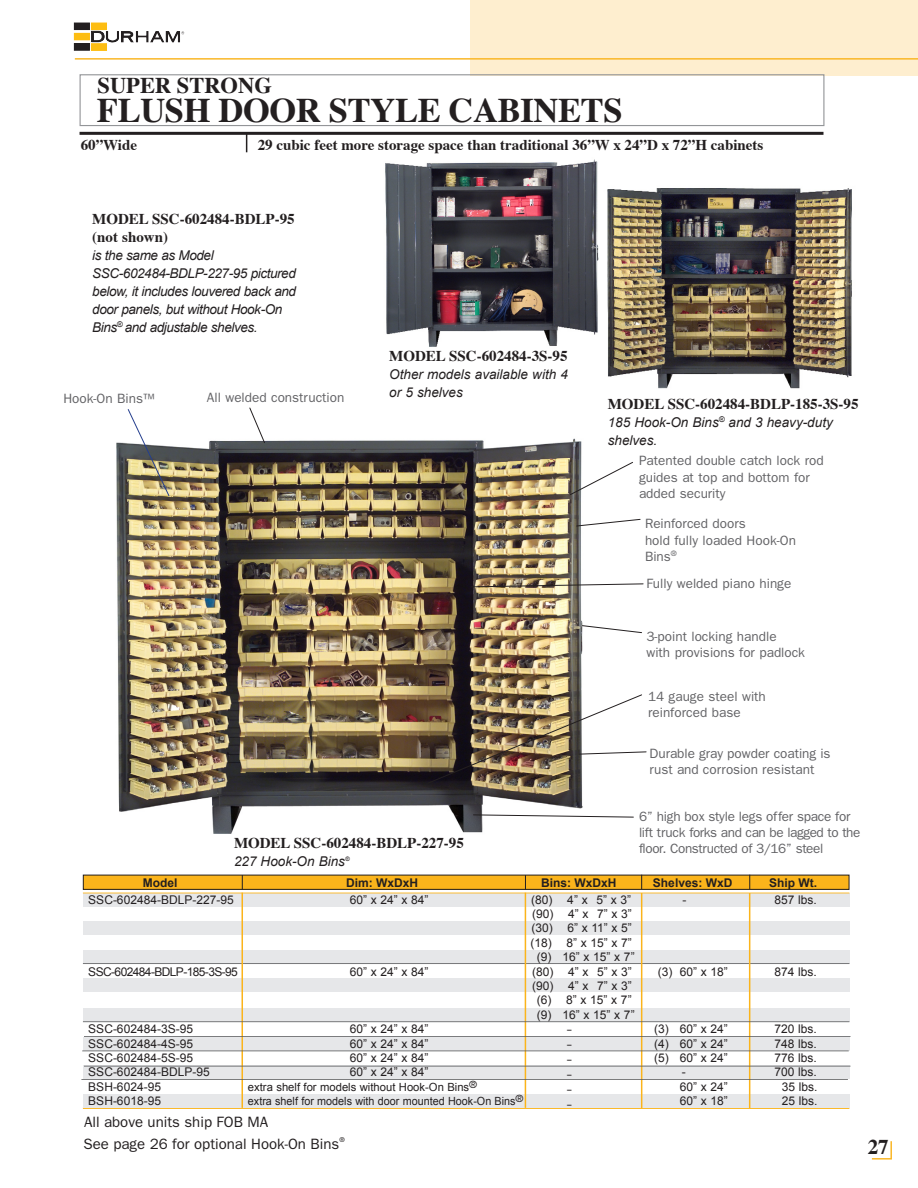
<style>
.page{position:relative;width:918px;height:1188px;background:#fff}
.page>*{position:absolute;margin:0;border:0;box-sizing:border-box;transform-origin:0 0}
.t1{font:700 34.5px "Times";letter-spacing:-.01em;color:#231f20}
.t2{font:700 22.5px "Times";color:#231f20}
.t3{font:700 21px "Times";color:#231f20}
.t4{font:18px "Times";color:#231f20}
.t5{font:700 15px/18px "Times";color:#231f20}
.t6{font:15px "Franklin Gothic";color:#231f20}
.callouts{font:13.5px/16.2px "Franklin Gothic";color:#636366}
.t7{font:italic 13.5px/18px "Arial";letter-spacing:-.03em;color:#231f20}
.callouts-2{font:13.5px/16.2px "Franklin Gothic";letter-spacing:-.03em;color:#636366}
.t8{font:italic 13.5px/18px "Arial";color:#231f20}
.Heading_1{font:13.5px "Franklin Gothic";color:#636366}
.t9{font:12px "Arial";color:#231f20}
.t10{font:700 12px "Arial";color:#231f20}
.t11{font:12px "Arial";letter-spacing:-.05em;color:#231f20}
.t12{font:11.25px "Arial";color:#231f20;scale:.96 1}
.t13{font:11.25px "Arial";color:#231f20}
.t14{font:7.05px "Franklin Gothic";color:#231f20}
</style>
<div class="page">
<div style="left:470px;top:0;width:448px;height:76px;background:#feeecf"></div>
<img style="left:116px;top:438px;width:467px;height:396px">
<hr style="left:80px;top:132px;width:744px;height:3px;background:#231f20">
<div style="left:80px;top:74px;width:744px;height:52px;border:1px solid #939598"></div>
<svg style="left:249px;top:407px;width:16px;height:37px"></svg>
<svg style="left:576px;top:519px;width:65px;height:8px"></svg>
<svg style="left:473px;top:814px;width:161px;height:4px"></svg>
<img style="left:427px;top:694px;width:220px;height:90px">
<svg style="left:582px;top:625px;width:60px;height:8px"></svg>
<img style="left:385px;top:159px;width:214px;height:188px">
<img style="left:607px;top:188px;width:245px;height:201px">
<img style="left:127px;top:409px;width:43px;height:88px">
<svg style="left:246px;top:135px;width:1px;height:17px"></svg>
<hr style="left:83px;top:1107px;width:766px;height:2px;background:#fbb41b">
<div style="left:83px;top:1095px;width:766px;height:13px;background:#e6e7e9"></div>
<div style="left:83px;top:951px;width:766px;height:13px;background:#e6e7e9"></div>
<div style="left:83px;top:978px;width:766px;height:14px;background:#e6e7e9"></div>
<div style="left:83px;top:1037px;width:766px;height:13px;background:#e6e7e9"></div>
<div style="left:83px;top:1065px;width:766px;height:14px;background:#e6e7e9"></div>
<div style="left:83px;top:1008px;width:766px;height:14px;background:#e6e7e9"></div>
<div style="left:83px;top:893px;width:766px;height:13px;background:#e6e7e9"></div>
<div style="left:83px;top:921px;width:766px;height:14px;background:#e6e7e9"></div>
<hr style="left:83px;top:893px;width:766px;height:1px;background:#fbb41b">
<hr style="left:83px;top:963px;width:766px;height:1px;background:#57585a">
<div style="left:83px;top:875px;width:766px;height:14px;background:#fbb41b"></div>
<div style="left:83px;top:875px;width:766px;height:15px;border:1px solid #231f20"></div>
<hr style="left:241px;top:893px;width:2px;height:215px;background:#fbb41b">
<hr style="left:524px;top:893px;width:3px;height:215px;background:#fbb41b">
<svg style="left:242px;top:875px;width:1px;height:14px"></svg>
<hr style="left:641px;top:893px;width:2px;height:215px;background:#fbb41b">
<hr style="left:749px;top:893px;width:2px;height:215px;background:#fbb41b">
<svg style="left:525px;top:875px;width:1px;height:15px"></svg>
<svg style="left:641px;top:875px;width:1px;height:14px"></svg>
<svg style="left:749px;top:875px;width:1px;height:14px"></svg>
<hr style="left:83px;top:1021px;width:766px;height:1px;background:#57585a">
<hr style="left:81px;top:1079px;width:767px;height:1px;background:#57585a">
<svg style="left:871px;top:1141px;width:21px;height:19px"></svg>
<hr style="left:84px;top:1036px;width:767px;height:1px;background:#57585a">
<hr style="left:84px;top:1066px;width:767px;height:1px;background:#57585a">
<hr style="left:82px;top:1050px;width:767px;height:1px;background:#57585a">
<hr style="left:75px;top:58px;width:843px;height:2px;background:#fab727">
<div style="left:74px;top:23px;width:16px;height:7px;background:#231f20"></div>
<div style="left:74px;top:22px;width:16px;height:8px;border:1px solid #231f20"></div>
<div style="left:74px;top:44px;width:16px;height:6px;background:#231f20"></div>
<div style="left:74px;top:43px;width:16px;height:8px;border:1px solid #231f20"></div>
<div style="left:91px;top:23px;width:16px;height:7px;background:#fdbd12"></div>
<div style="left:91px;top:22px;width:16px;height:8px;border:1px solid #fdbd12"></div>
<div style="left:91px;top:44px;width:16px;height:6px;background:#fdbd12"></div>
<div style="left:91px;top:43px;width:16px;height:8px;border:1px solid #fdbd12"></div>
<div style="left:74px;top:33px;width:16px;height:7px;background:#fdbd12"></div>
<div style="left:74px;top:33px;width:16px;height:8px;border:1px solid #fdbd12"></div>
<svg style="left:91px;top:30px;width:93px;height:13px"></svg>
<svg style="left:470px;top:583px;width:174px;height:5px"></svg>
<svg style="left:569px;top:461px;width:64px;height:35px"></svg>
<p class="t2" style="left:98px;top:71px;width:96px">SUPER STRON</p>
<p class="t2" style="left:254px;top:71px;width:19px">G</p>
<p class="t1" style="left:97px;top:88px;width:527px">Flush Door Style Cabinets</p>
<p class="t5" style="left:81px;top:136px;width:58px">60”Wide</p>
<p class="t5" style="left:258px;top:136px;width:507px">29 cubic feet more storage space than traditional 36”W x 24”D x 72”H cabinets</p>
<p class="t5" style="left:92px;top:210px;width:204px">MODEL SSC-602484-BDLP-95 (not shown)</p>
<p class="t7" style="left:92px;top:246px;width:123px">is the same as Model</p>
<p class="t7" style="left:92px;top:264px;width:205px">SSC-602484-BDLP-227-95 pictured below, it includes louvered back and door panels, but without Hook-On Bins<sup>®</sup> and adjustable shelves.</p>
<p class="callouts" style="left:63px;top:390px;width:93px">Hook-On Bins™</p>
<p class="Heading_1" style="left:207px;top:390px;width:139px">All welded construction</p>
<p class="t5" style="left:389px;top:347px;width:180px">MODEL SSC-602484-3S-95</p>
<p class="t8" style="left:389px;top:365px;width:180px">Other models available with 4 or 5 shelves</p>
<p class="t5" style="left:608px;top:395px;width:252px">MODEL SSC-602484-BDLP-185-3S-95</p>
<p class="t8" style="left:608px;top:413px;width:227px">185 Hook-On Bins<sup>®</sup> and 3 heavy-duty shelves.</p>
<p class="callouts" style="left:639px;top:452px;width:186px">Patented double catch lock rod guides at top and bottom for added security</p>
<p class="callouts" style="left:645px;top:515px;width:102px">Reinforced doors</p>
<p class="callouts" style="left:645px;top:532px;width:153px">hold fully loaded Hook-On<br>Bins<sup>®</sup></p>
<p class="callouts" style="left:646px;top:575px;width:146px">Fully welded piano hinge</p>
<p class="callouts" style="left:646px;top:628px;width:132px">3-point locking handle</p>
<p class="callouts" style="left:646px;top:644px;width:160px">with provisions for padlock</p>
<p class="callouts" style="left:648px;top:688px;width:119px">14 gauge steel with reinforced base</p>
<p class="callouts" style="left:650px;top:745px;width:183px">Durable gray powder coating is rust and corrosion resistant</p>
<p class="t5" style="left:234px;top:835px;width:231px">MODEL SSC-602484-BDLP-227-95</p>
<p class="t8" style="left:234px;top:853px;width:117px">227 Hook-On Bins<sup>®</sup></p>
<p class="callouts-2" style="left:639px;top:808px;width:223px">6” high box style legs offer space for lift truck forks and can be lagged to the floor. Constructed of 3/16” steel</p>
<p class="t10" style="left:143px;top:876px;width:36px">Model</p>
<p class="t10" style="left:346px;top:876px;width:73px">Dim: WxDxH</p>
<p class="t10" style="left:541px;top:876px;width:77px">Bins: WxDxH</p>
<p class="t10" style="left:653px;top:876px;width:81px">Shelves: WxD</p>
<p class="t10" style="left:769px;top:876px;width:49px">Ship Wt.</p>
<p class="t9" style="left:88px;top:893px;width:147px">SSC-602484-BDLP-227-95</p>
<p class="t9" style="left:350px;top:893px;width:80px">60” x 24” x 84”</p>
<p class="t9" style="left:531px;top:893px;width:101px">(80) 4” x 5” x 3”</p>
<p class="t9" style="left:683px;top:893px;width:5px">-</p>
<p class="t9" style="left:774px;top:893px;width:44px">857 lbs.</p>
<p class="t9" style="left:532px;top:907px;width:101px">(90) 4” x 7” x 3”</p>
<p class="t9" style="left:531px;top:922px;width:102px">(30) 6” x 11” x 5”</p>
<p class="t9" style="left:531px;top:936px;width:103px">(18) 8” x 15” x 7”</p>
<p class="t9" style="left:537px;top:950px;width:99px">(9) 16” x 15” x 7”</p>
<p class="t11" style="left:88px;top:965px;width:151px">SSC-602484-BDLP-185-3S-95</p>
<p class="t9" style="left:350px;top:965px;width:80px">60” x 24” x 84”</p>
<p class="t9" style="left:532px;top:965px;width:101px">(80) 4” x 5” x 3”</p>
<p class="t9" style="left:658px;top:965px;width:72px">(3) 60” x 18”</p>
<p class="t9" style="left:774px;top:965px;width:44px">874 lbs.</p>
<p class="t9" style="left:532px;top:979px;width:101px">(90) 4” x 7” x 3”</p>
<p class="t9" style="left:537px;top:994px;width:96px">(6) 8” x 15” x 7”</p>
<p class="t9" style="left:537px;top:1008px;width:99px">(9) 16” x 15” x 7”</p>
<p class="t9" style="left:88px;top:1022px;width:106px">SSC-602484-3S-95</p>
<p class="t9" style="left:350px;top:1022px;width:80px">60” x 24” x 84”</p>
<p class="t9" style="left:654px;top:1022px;width:75px">(3) 60” x 24”</p>
<p class="t9" style="left:774px;top:1022px;width:44px">720 lbs.</p>
<p class="t9" style="left:88px;top:1037px;width:106px">SSC-602484-4S-95</p>
<p class="t9" style="left:350px;top:1037px;width:80px">60” x 24” x 84”</p>
<p class="t9" style="left:654px;top:1037px;width:75px">(4) 60” x 24”</p>
<p class="t9" style="left:774px;top:1037px;width:44px">748 lbs.</p>
<p class="t9" style="left:88px;top:1051px;width:106px">SSC-602484-5S-95</p>
<p class="t9" style="left:350px;top:1051px;width:80px">60” x 24” x 84”</p>
<p class="t9" style="left:654px;top:1051px;width:75px">(5) 60” x 24”</p>
<p class="t9" style="left:774px;top:1051px;width:44px">776 lbs.</p>
<p class="t9" style="left:88px;top:1066px;width:123px">SSC-602484-BDLP-95</p>
<p class="t9" style="left:350px;top:1066px;width:80px">60” x 24” x 84”</p>
<p class="t9" style="left:682px;top:1066px;width:5px">-</p>
<p class="t9" style="left:774px;top:1066px;width:44px">700 lbs.</p>
<p class="t9" style="left:88px;top:1080px;width:74px">BSH-6024-95</p>
<p class="t13" style="left:248px;top:1081px;width:231px">extra shelf for models without Hook-On Bins<sup>®</sup></p>
<p class="t9" style="left:680px;top:1080px;width:50px">60” x 24”</p>
<p class="t9" style="left:782px;top:1080px;width:37px">35 lbs.</p>
<p class="t9" style="left:88px;top:1094px;width:74px">BSH-6018-95</p>
<p class="t12" style="left:248px;top:1095px;width:289px">extra shelf for models with door mounted Hook-On Bins<sup>®</sup></p>
<p class="t9" style="left:680px;top:1094px;width:50px">60” x 18”</p>
<p class="t9" style="left:782px;top:1094px;width:37px">25 lbs.</p>
<p class="t4" style="left:567px;top:1016px;width:7px">-</p>
<p class="t4" style="left:567px;top:1031px;width:7px">-</p>
<p class="t4" style="left:567px;top:1046px;width:7px">-</p>
<p class="t4" style="left:567px;top:1061px;width:7px">-</p>
<p class="t4" style="left:567px;top:1076px;width:7px">-</p>
<p class="t4" style="left:567px;top:1091px;width:7px">-</p>
<p class="t6" style="left:84px;top:1113px;width:186px">All above units ship FOB MA</p>
<p class="t6" style="left:83px;top:1135px;width:257px">See page 26 for optional Hook-On Bins</p>
<p class="t14" style="left:339px;top:1135px;width:7px">®</p>
<p class="t3" style="left:868px;top:1133px;width:22px">27</p>
</div>
